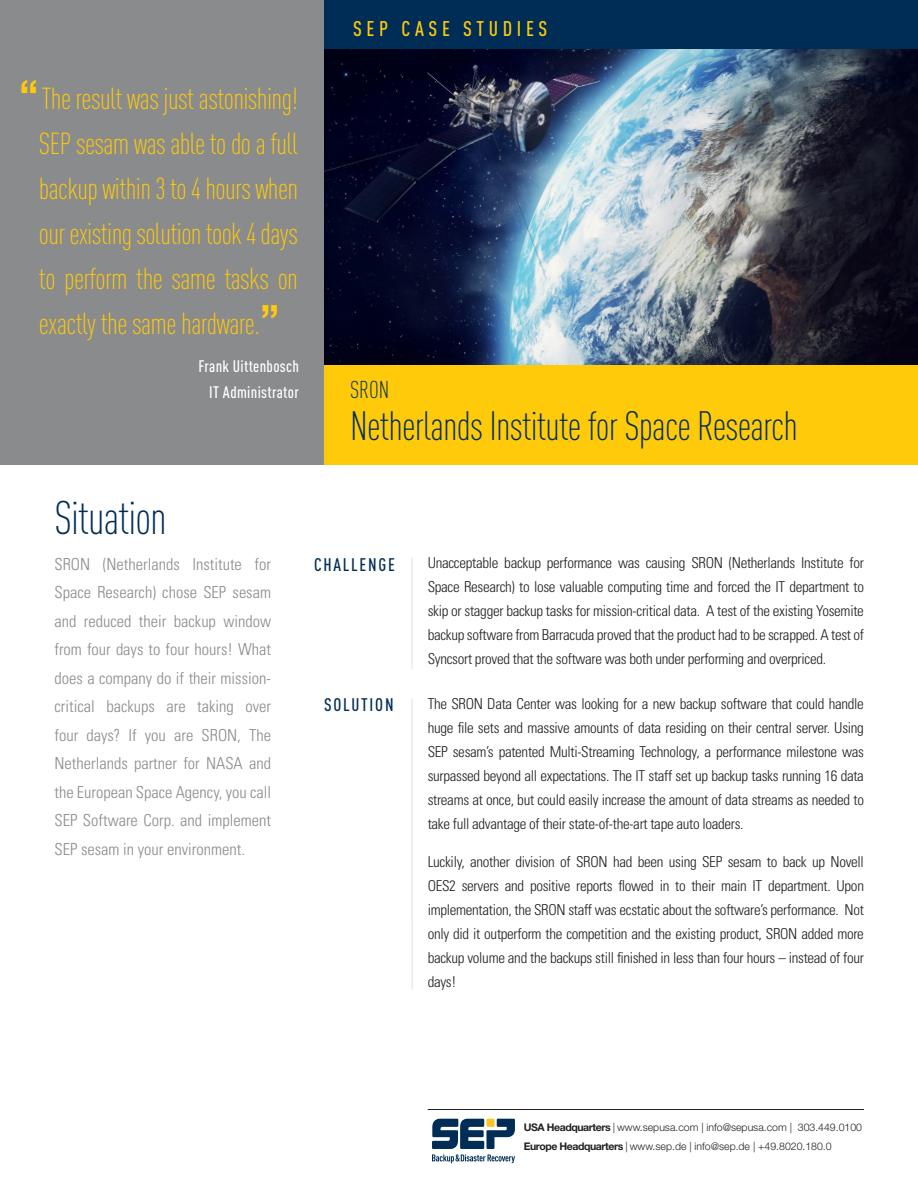
<style>
.page{position:relative;width:918px;height:1188px;background:#fff}
.page>*{position:absolute;margin:0;border:0;box-sizing:border-box;transform-origin:0 0}
.t1{font:300 46.5px "DIN Cond";letter-spacing:-.02em;color:#002d56}
.t2{font:300 40.5px "DIN Cond";letter-spacing:-.02em;color:#002d56}
.t3{font:300 30px/45px "DIN Cond";letter-spacing:-.02em;color:#feca0a;text-align:justify}
.t4{font:300 24px "DIN Cond";color:#002d56}
.t5{font:500 21px "DIN Cond";letter-spacing:.22em;color:#feca0a}
.t6{font:500 18px "DIN Cond";letter-spacing:.1em;color:#002d56}
.t7{font:300 condensed 16.5px/28.5px "Univers LT Std";color:#8a8b8d;text-align:justify}
.t8{font:500 16.5px "DIN Cond";letter-spacing:.02em;color:#fff}
.t9{font:300 condensed 15px/24px "Univers LT Std";letter-spacing:-.02em;color:#231f20;text-align:justify}
.t10{font:300 10.5px "Helvetica Neue";color:#231f20}
.s1{font-family:"Helvetica Neue";font-weight:700;font-size:40.5px}
.s2{font-weight:700}
</style>
<div class="page">
<img style="left:324px;top:49px;width:594px;height:316px">
<div style="left:324px;top:0;width:594px;height:49px;background:#002d56"></div>
<div style="left:324px;top:365px;width:594px;height:99px;background:#feca0a"></div>
<hr style="left:412px;top:557px;width:1px;height:112px;background:#e6e2da">
<hr style="left:412px;top:698px;width:1px;height:292px;background:#e6e2da">
<div style="left:0;top:0;width:324px;height:464px;background:#8a8b8d"></div>
<hr style="left:428px;top:1109px;width:436px;height:1px;background:#231f20">
<svg style="left:432px;top:1118px;width:83px;height:45px"></svg>
<p class="t3" style="left:39px;top:76px;width:261px;text-indent:-19px"><span class="s1">“</span>The result was just astonishing!<br>SEP sesam was able to do a full backup within 3 to 4 hours when our existing solution took 4 days to perform the same tasks on exactly the same hardware.<span class="s1">”</span></p>
<p class="t8" style="left:198px;top:356px;width:102px">Frank Uittenbosch</p>
<p class="t8" style="left:209px;top:383px;width:91px">IT Administrator</p>
<p class="t5" style="left:353px;top:16px;width:196px">SEP CASE STUDIES</p>
<p class="t4" style="left:350px;top:376px;width:41px">SRON</p>
<p class="t2" style="left:350px;top:403px;width:449px">Netherlands Institute for Space Research</p>
<p class="t1" style="left:54px;top:492px;width:114px">Situation</p>
<p class="t7" style="left:54px;top:550px;width:218px">SRON (Netherlands Institute for Space Research) chose SEP sesam and reduced their backup window from four days to four hours! What does a company do if their mission&shy;critical backups are taking over four days? If you are SRON, The Netherlands partner for NASA and the European Space Agency, you call SEP Software Corp. and implement SEP sesam in your environment.</p>
<p class="t6" style="left:314px;top:554px;width:82px">CHALLENGE</p>
<p class="t6" style="left:324px;top:694px;width:71px">SOLUTION</p>
<p class="t9" style="left:428px;top:551px;width:438px">Unacceptable backup performance was causing SRON (Netherlands Institute for Space Research) to lose valuable computing time and forced the IT department to skip or stagger backup tasks for mission-critical data. A test of the existing Yosemite backup software from Barracuda proved that the product had to be scrapped. A test of Syncsort proved that the software was both under performing and overpriced.</p>
<p class="t9" style="left:428px;top:692px;width:438px">The SRON Data Center was looking for a new backup software that could handle huge file sets and massive amounts of data residing on their central server. Using SEP sesam’s patented Multi-Streaming Technology, a performance milestone was surpassed beyond all expectations. The IT staff set up backup tasks running 16 data streams at once, but could easily increase the amount of data streams as needed to take full advantage of their state-of-the-art tape auto loaders.</p>
<p class="t9" style="left:428px;top:850px;width:438px">Luckily, another division of SRON had been using SEP sesam to back up Novell OES2 servers and positive reports flowed in to their main IT department. Upon implementation, the SRON staff was ecstatic about the software’s performance. Not only did it outperform the competition and the existing product, SRON added more backup volume and the backups still finished in less than four hours – instead of four days!</p>
<p class="t10" style="left:524px;top:1121px;width:340px"><span class="s2">USA Headquarters</span> | www.sepusa.com | info@sepusa.com | 303.449.0100</p>
<p class="t10" style="left:524px;top:1140px;width:309px"><span class="s2">Europe Headquarters</span> | www.sep.de | info@sep.de | +49.8020.180.0</p>
</div>
